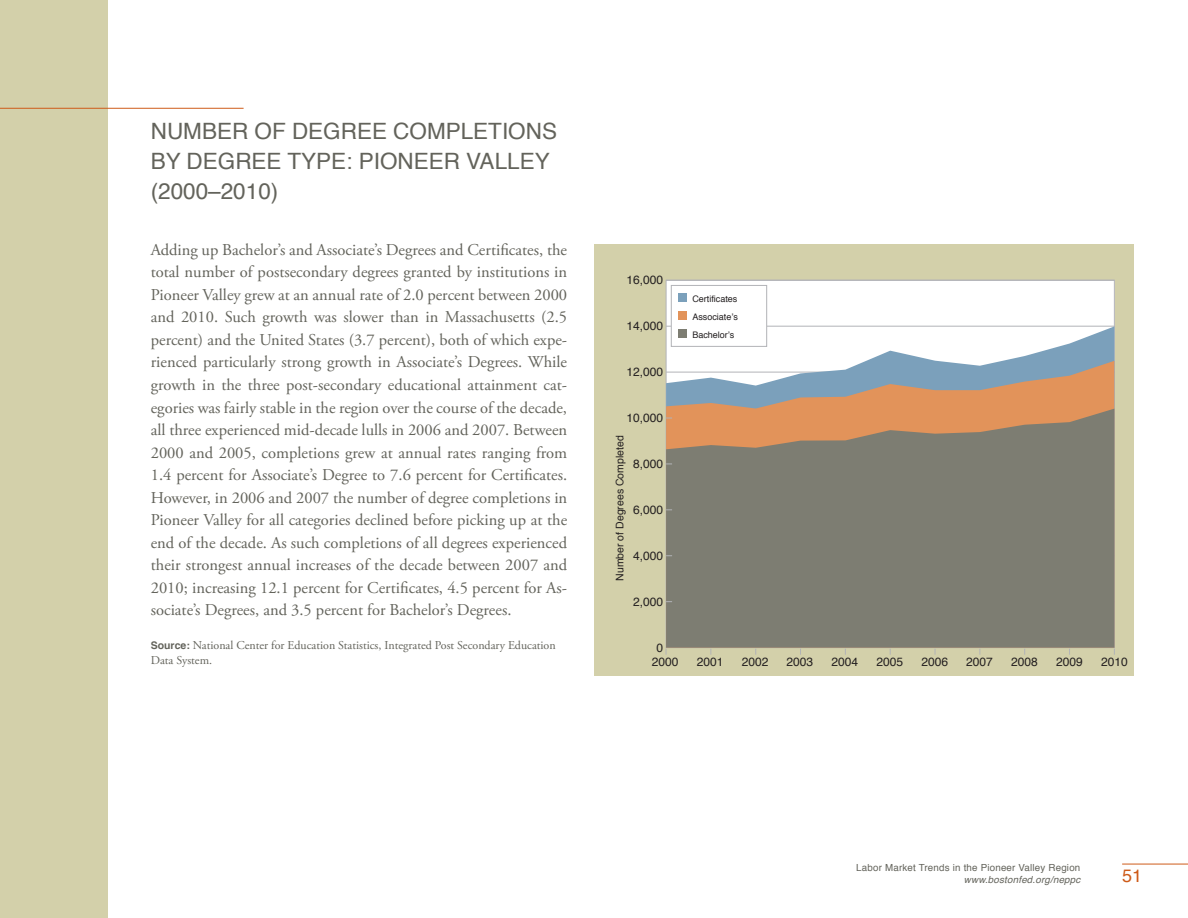
<style>
.page{position:relative;width:1188px;height:918px;background:#fff}
.page>*{position:absolute;margin:0;border:0;box-sizing:border-box;transform-origin:0 0}
.t1{font:22.5px "Helvetica";color:#63635b}
.t2{font:18px "Helvetica";color:#ce5b19}
.t3{font:16.5px/22.5px "Adobe Garamond Pro";color:#63635b;text-align:justify}
.t4{font:12px "Helvetica";color:#231f20}
.t5{font:12px/15px "Adobe Garamond Pro";color:#63635b}
.t6{font:10.5px "Helvetica";color:#231f20}
.t7{font:9.75px "Helvetica";letter-spacing:.02em;color:#63635b}
.t8{font:italic 9.75px "Helvetica";letter-spacing:.02em;color:#63635b}
.t9{font:9px/18px "Helvetica";color:#231f20;text-align:justify}
.s1{font-family:"Helvetica";font-weight:700;font-size:10.5px}
</style>
<div class="page">
<hr style="left:1122px;top:864px;width:66px;height:1px;background:#ce5b19">
<div style="left:0;top:0;width:108px;height:918px;background:#d3d0aa"></div>
<hr style="left:0;top:108px;width:244px;height:1px;background:#ce5b19">
<div style="left:594px;top:244px;width:540px;height:432px;background:#d3d0aa"></div>
<div style="left:666px;top:280px;width:448px;height:368px;background:#fff"></div>
<hr style="left:666px;top:280px;width:448px;height:1px;background:#b2b3b7">
<svg style="left:666px;top:326px;width:448px;height:35px"></svg>
<svg style="left:666px;top:361px;width:448px;height:48px;background:#b5a9a0"></svg>
<svg style="left:666px;top:409px;width:448px;height:239px;background:#887f6f"></svg>
<div style="left:671px;top:285px;width:96px;height:61px;background:#fff"></div>
<div style="left:671px;top:285px;width:96px;height:62px;border:1px solid #b2b3b7"></div>
<div style="left:678px;top:293px;width:9px;height:9px;background:#7ba0bb"></div>
<div style="left:678px;top:311px;width:9px;height:9px;background:#e2935a"></div>
<div style="left:678px;top:329px;width:9px;height:9px;background:#7d7d72"></div>
<h1 class="t1" style="left:151px;top:115px;width:50px">Number</h1>
<h1 class="t1" style="left:255px;top:115px;width:102px">of Degree</h1>
<h1 class="t1" style="left:393px;top:115px;width:32px">Completion</h1>
<h1 class="t1" style="left:542px;top:115px;width:17px">s</h1>
<h1 class="t1" style="left:151px;top:145px;width:100px">by Degree</h1>
<h1 class="t1" style="left:288px;top:145px;width:263px">Type : PIONEER VALLEY</h1>
<h1 class="t1" style="left:151px;top:175px;width:129px">(2000–2010)</h1>
<p class="t3" style="left:151px;top:239px;width:418px">Adding up Bachelor’s and Associate’s Degrees and Certificates, the total number of postsecondary degrees granted by institutions in Pioneer Valley grew at an annual rate of 2.0 percent between 2000 and 2010. Such growth was slower than in Massachusetts (2.5 percent) and the United States (3.7 percent), both of which expe&shy;rienced particularly strong growth in Associate’s Degrees. While growth in the three post-secondary educational attainment cat&shy;egories was fairly stable in the region over the course of the decade, all three experienced mid-decade lulls in 2006 and 2007. Between 2000 and 2005, completions grew at annual rates ranging from 1.4 percent for Associate’s Degree to 7.6 percent for Certificates.<br>However, in 2006 and 2007 the number of degree completions in Pioneer Valley for all categories declined before picking up at the end of the decade. As such completions of all degrees experienced their strongest annual increases of the decade between 2007 and 2010; increasing 12.1 percent for Certificates, 4.5 percent for As&shy;sociate’s Degrees, and 3.5 percent for Bachelor’s Degrees.</p>
<p class="t5" style="left:151px;top:639px;width:407px"><span class="s1">Source:</span> National Center for Education Statistics, Integrated Post Secondary Education<br>Data System.</p>
<p class="t4" style="left:656px;top:638px;width:8px">0</p>
<p class="t4" style="left:626px;top:271px;width:38px">16,000</p>
<p class="t9" style="left:692px;top:290px;width:47px">Certificates Associate’s Bachelor’s</p>
<p class="t4" style="left:626px;top:317px;width:38px">14,000</p>
<p class="t4" style="left:626px;top:363px;width:38px">12,000</p>
<p class="t4" style="left:626px;top:409px;width:38px">10,000</p>
<p class="t6" style="left:612px;top:581px;width:147px;rotate:-90deg">Number of Degrees Completed</p>
<p class="t4" style="left:633px;top:455px;width:32px">8,000</p>
<p class="t4" style="left:633px;top:501px;width:32px">6,000</p>
<p class="t4" style="left:633px;top:546px;width:32px">4,000</p>
<p class="t4" style="left:633px;top:592px;width:32px">2,000</p>
<p class="t4" style="left:652px;top:653px;width:28px">2000</p>
<p class="t4" style="left:697px;top:653px;width:28px">2001</p>
<p class="t4" style="left:742px;top:653px;width:28px">2002</p>
<p class="t4" style="left:787px;top:653px;width:28px">2003</p>
<p class="t4" style="left:832px;top:653px;width:28px">2004</p>
<p class="t4" style="left:876px;top:653px;width:28px">2005</p>
<p class="t4" style="left:921px;top:653px;width:28px">2006</p>
<p class="t4" style="left:966px;top:653px;width:28px">2007</p>
<p class="t4" style="left:1011px;top:653px;width:28px">2008</p>
<p class="t4" style="left:1056px;top:653px;width:28px">2009</p>
<p class="t4" style="left:1101px;top:653px;width:28px">2010</p>
<p class="t7" style="left:856px;top:861px;width:226px">Labor Market Trends in the Pioneer Valley Region</p>
<p class="t8" style="left:964px;top:872px;width:118px">www.bostonfed.org/neppc</p>
<p class="t2" style="left:1122px;top:864px;width:22px">51</p>
</div>
